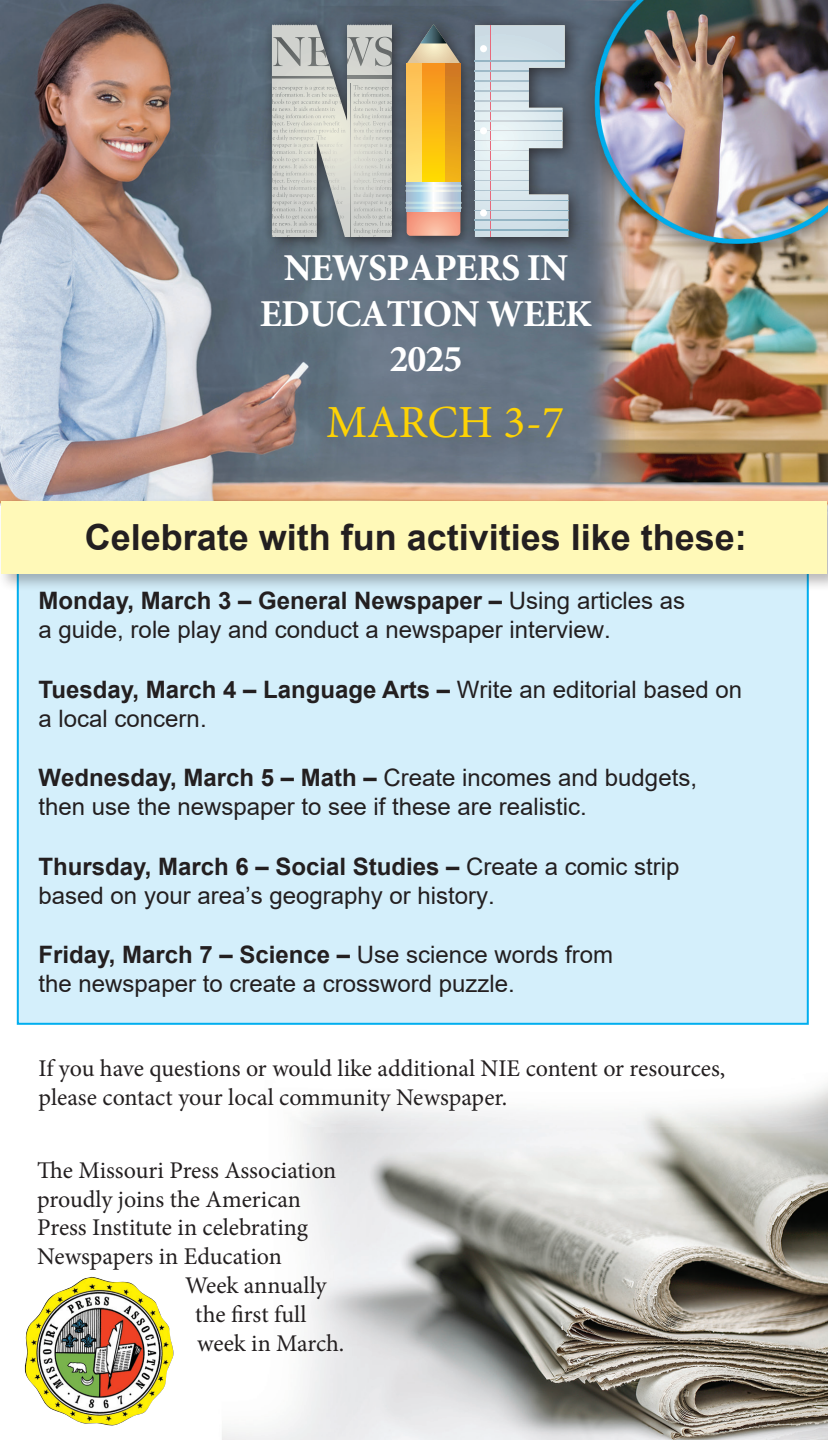
<style>
.page{position:relative;width:828px;height:1440px;background:#fff}
.page>*{position:absolute;margin:0;border:0;box-sizing:border-box;transform-origin:0 0}
.t1{font:46px "Minion Pro";color:#fed304}
.t2{font:700 38px/45.8px "Minion Pro";letter-spacing:-.025em;color:#fff;text-align:center}
.t3{font:700 36px "Arial";color:#231f20}
.t4{font:24px/28.8px "Arial";color:#231f20}
.t5{font:24px "Minion Pro";color:#231f20}
.s1{font-weight:700}
</style>
<div class="page">
<img style="left:0;top:0;width:828px;height:1440px">
<div style="left:17px;top:548px;width:792px;height:477px;background:#d4effb;border:2px solid #00aeef"></div>
<div style="left:261px;top:14px;width:324px;height:240px;background:#231f20;opacity:.75"></div>
<svg style="left:407px;top:24px;width:53px;height:40px"></svg>
<svg style="left:407px;top:64px;width:15px;height:118px"></svg>
<svg style="left:445px;top:64px;width:15px;height:118px"></svg>
<svg style="left:407px;top:211px;width:53px;height:25px"></svg>
<svg style="left:422px;top:64px;width:23px;height:118px"></svg>
<svg style="left:475px;top:25px;width:93px;height:212px"></svg>
<hr style="left:491px;top:25px;width:1px;height:212px;background:#e8697b">
<svg style="left:475px;top:61px;width:90px;height:1px"></svg>
<hr style="left:475px;top:71px;width:54px;height:1px;background:#9fbac8">
<hr style="left:475px;top:81px;width:54px;height:1px;background:#a8bfcc">
<hr style="left:475px;top:91px;width:54px;height:1px;background:#b0c4cf">
<hr style="left:475px;top:101px;width:54px;height:1px;background:#bacad3">
<svg style="left:475px;top:110px;width:87px;height:1px"></svg>
<svg style="left:475px;top:120px;width:87px;height:1px"></svg>
<svg style="left:475px;top:130px;width:87px;height:1px"></svg>
<svg style="left:475px;top:140px;width:87px;height:1px"></svg>
<hr style="left:475px;top:150px;width:54px;height:1px;background:#d0d7dc">
<hr style="left:475px;top:160px;width:54px;height:1px;background:#c9d3da">
<hr style="left:475px;top:170px;width:54px;height:1px;background:#c1ced5">
<hr style="left:475px;top:180px;width:54px;height:1px;background:#b8c8d2">
<hr style="left:475px;top:190px;width:54px;height:1px;background:#afc3cf">
<svg style="left:475px;top:200px;width:93px;height:1px"></svg>
<svg style="left:475px;top:210px;width:93px;height:1px"></svg>
<svg style="left:475px;top:220px;width:93px;height:1px"></svg>
<svg style="left:475px;top:230px;width:93px;height:1px"></svg>
<div style="left:480px;top:45px;width:7px;height:7px;background:#fff;border-radius:50%"></div>
<div style="left:480px;top:127px;width:7px;height:7px;background:#fff;border-radius:50%"></div>
<div style="left:480px;top:209px;width:7px;height:7px;background:#fff;border-radius:50%"></div>
<svg style="left:407px;top:182px;width:53px;height:29px"></svg>
<svg style="left:405px;top:185px;width:57px;height:2px"></svg>
<svg style="left:405px;top:190px;width:57px;height:2px"></svg>
<svg style="left:405px;top:207px;width:57px;height:2px"></svg>
<svg style="left:405px;top:202px;width:57px;height:2px"></svg>
<svg style="left:272px;top:24px;width:121px;height:214px"></svg>
<div style="left:0;top:497px;width:828px;height:95px;background:#231f20;opacity:.31"></div>
<div style="left:1px;top:501px;width:826px;height:73px;background:#fff9b8"></div>
<img style="left:25px;top:1277px;width:148px;height:149px">
<p class="t2" style="left:260px;top:244px;width:334px">NEWSPAPERS IN<br>EDUCATION WEEK<br>2025</p>
<p class="t1" style="left:326px;top:391px;width:240px">MARCH 3-7</p>
<p class="t3" style="left:85px;top:517px;width:664px">Celebrate with fun activities like these:</p>
<p class="t4" style="left:39px;top:586px;width:648px"><span class="s1">Monday, March 3 – General Newspaper –</span> Using articles as a guide, role play and conduct a newspaper interview.</p>
<p class="t4" style="left:39px;top:675px;width:705px"><span class="s1">Tuesday, March 4 – Language Arts –</span> Write an editorial based on a local concern.</p>
<p class="t4" style="left:39px;top:763px;width:660px"><span class="s1">Wednesday, March 5 – Math –</span> Create incomes and budgets, then use the newspaper to see if these are realistic.</p>
<p class="t4" style="left:39px;top:852px;width:642px"><span class="s1">Thursday, March 6 – Social Studies –</span> Create a comic strip based on your area’s geography or history.</p>
<p class="t4" style="left:39px;top:940px;width:576px"><span class="s1">Friday, March 7 – Science –</span> Use science words from the newspaper to create a crossword puzzle.</p>
<p class="t5" style="left:39px;top:1052px;width:688px">If you have questions or would like additional NIE content or resources,</p>
<p class="t5" style="left:39px;top:1081px;width:470px">please contact your local community Newspaper.</p>
<p class="t5" style="left:37px;top:1154px;width:301px">The Missouri Press Association</p>
<p class="t5" style="left:37px;top:1183px;width:265px">proudly joins the American</p>
<p class="t5" style="left:37px;top:1212px;width:272px">Press Institute in celebrating</p>
<p class="t5" style="left:37px;top:1241px;width:246px">Newspapers in Education</p>
<p class="t5" style="left:185px;top:1269px;width:143px">Week annually</p>
<p class="t5" style="left:195px;top:1298px;width:113px">the first full</p>
<p class="t5" style="left:197px;top:1327px;width:149px">week in March.</p>
</div>
